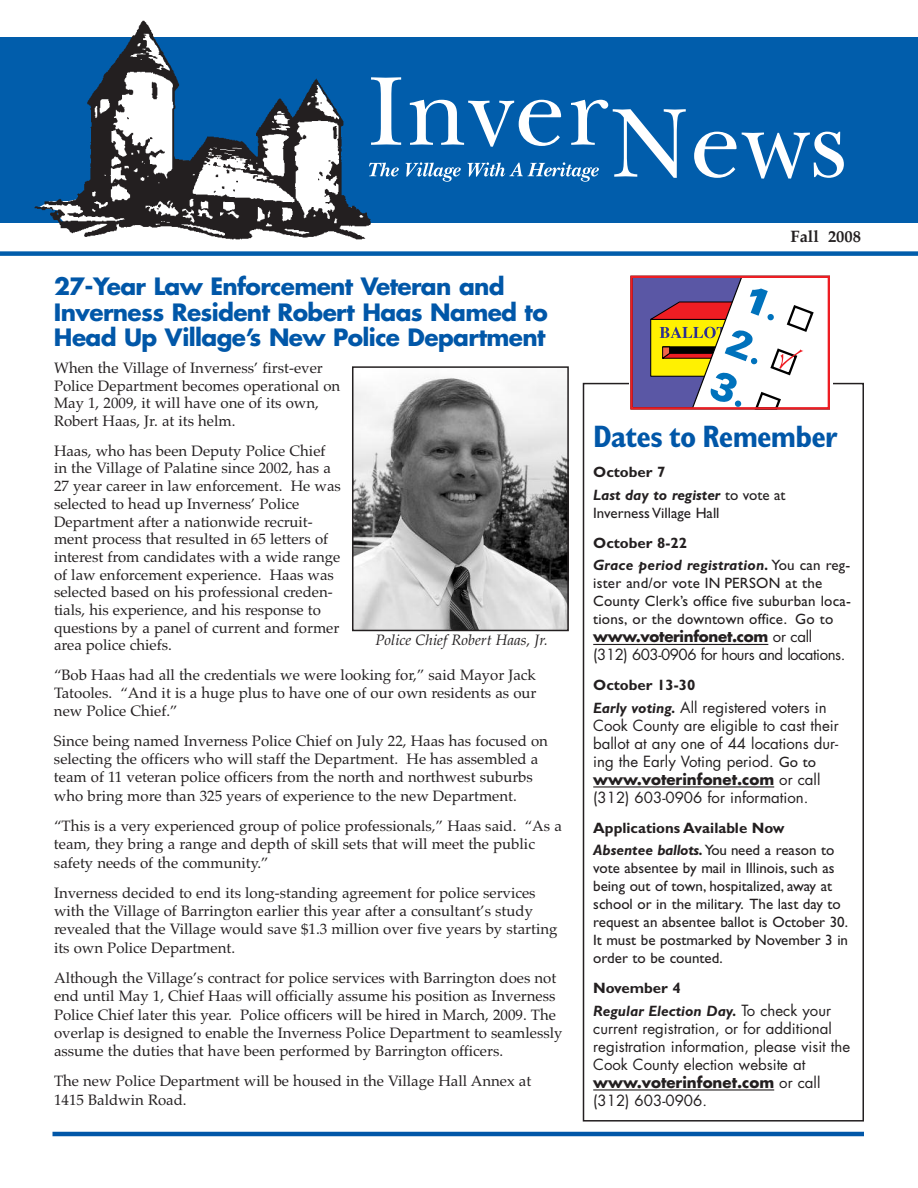
<style>
.page{position:relative;width:918px;height:1188px;background:#fff}
.page>*{position:absolute;margin:0;border:0;box-sizing:border-box;transform-origin:0 0}
.t1{font:700 condensed 31.2px "Gill Sans";letter-spacing:-.025em;color:#0157a8}
.t2{font:700 23.25px/25.5px "Futura";letter-spacing:-.03em;color:#0157a8}
.t3{font:700 16.5px "Palatino";color:#231f20}
.t4{font:15px/17.7px "Palatino";color:#231f20}
.t5{font:15px/18px "Futura";color:#231f20}
.t6{font:15px/18px "Gill Sans";color:#231f20}
.t7{font:italic 700 15px/22.5px "Gill Sans";color:#231f20}
.t8{font:700 15px/22.5px "Gill Sans";color:#231f20}
.t9{font:15px/18px "Futura";letter-spacing:-.03em;color:#231f20}
.t10{font:italic 15px "Palatino";color:#231f20}
.s1{font-style:normal}
.s2{font-weight:400;font-style:normal}
.s3{font-weight:700}
.s4{font-family:"Gill Sans";font-weight:700;font-style:italic}
.s5{font-family:"Gill Sans"}
.s6{font-style:italic}
.s7{font-weight:400}
.s8{font-family:"Futura";font-weight:400;font-style:normal}
</style>
<div class="page">
<div style="left:0;top:37px;width:918px;height:185px;background:#015dab"></div>
<div style="left:0;top:251px;width:918px;height:5px;background:#015dab"></div>
<svg style="left:694px;top:132px;width:150px;height:47px"></svg>
<svg style="left:384px;top:77px;width:302px;height:105px"></svg>
<img style="left:29px;top:20px;width:355px;height:220px">
<hr style="left:52px;top:1132px;width:812px;height:4px;background:#0157a8">
<div style="left:583px;top:383px;width:281px;height:739px;border:2px solid #231f20"></div>
<hr style="left:593px;top:644px;width:175px;height:1px;background:#231f20">
<hr style="left:593px;top:786px;width:181px;height:2px;background:#231f20">
<hr style="left:593px;top:1089px;width:181px;height:2px;background:#231f20">
<div style="left:629px;top:271px;width:203px;height:152px;background:#fff"></div>
<div style="left:632px;top:277px;width:197px;height:131px;background:#5a57a5"></div>
<svg style="left:648px;top:276px;width:182px;height:134px"></svg>
<img style="left:355px;top:377px;width:211px;height:251px">
<div style="left:352px;top:366px;width:217px;height:265px;border:2px solid #231f20"></div>
<h2 class="t2" style="left:54px;top:276px;width:495px">27-Year Law Enforcement Veteran and<br>Inverness Resident Robert Haas Named to<br>Head Up Village’s New Police Department</h2>
<p class="t4" style="left:54px;top:359px;width:288px">When the Village of Inverness’ first-ever Police Department becomes operational on May 1, 2009, it will have one of its own, Robert Haas, Jr. at its helm.</p>
<p class="t4" style="left:54px;top:442px;width:288px">Haas, who has been Deputy Police Chief in the Village of Palatine since 2002, has a 27 year career in law enforcement. He was selected to head up Inverness’ Police Department after a nationwide recruit&shy;ment process that resulted in 65 letters of interest from candidates with a wide range of law enforcement experience. Haas was selected based on his professional creden&shy;tials, his experience, and his response to questions by a panel of current and former area police chiefs.</p>
<p class="t4" style="left:54px;top:666px;width:484px;text-align:justify">“Bob Haas had all the credentials we were looking for,” said Mayor Jack Tatooles. “And it is a huge plus to have one of our own residents as our new Police Chief.”</p>
<p class="t4" style="left:54px;top:732px;width:496px;line-height:18.3px">Since being named Inverness Police Chief on July 22, Haas has focused on selecting the officers who will staff the Department. He has assembled a team of 11 veteran police officers from the north and northwest suburbs who bring more than 325 years of experience to the new Department.</p>
<p class="t4" style="left:54px;top:817px;width:509px;line-height:18.3px">“This is a very experienced group of police professionals,” Haas said. “As a team, they bring a range and depth of skill sets that will meet the public safety needs of the community.”</p>
<p class="t4" style="left:54px;top:884px;width:505px;line-height:18.3px">Inverness decided to end its long-standing agreement for police services with the Village of Barrington earlier this year after a consultant’s study revealed that the Village would save $1.3 million over five years by starting its own Police Department.</p>
<p class="t4" style="left:54px;top:969px;width:510px;line-height:18.3px">Although the Village’s contract for police services with Barrington does not end until May 1, Chief Haas will officially assume his position as Inverness Police Chief later this year. Police officers will be hired in March, 2009. The overlap is designed to enable the Inverness Police Department to seamlessly assume the duties that have been performed by Barrington officers.</p>
<p class="t4" style="left:54px;top:1072px;width:479px;line-height:18.3px">The new Police Department will be housed in the Village Hall Annex at<br>1415 Baldwin Road.</p>
<p class="t10" style="left:375px;top:631px;width:174px">Police Chief Robert Haas, Jr.</p>
<p class="t3" style="left:791px;top:227px;width:72px">Fall 2008</p>
<h1 class="t1" style="left:593px;top:418px;width:246px">Dates to Remember</h1>
<p class="t7" style="left:593px;top:462px;width:194px"><span class="s1">October 7<br></span>Last day to register <span class="s2">to vote at</span></p>
<p class="t6" style="left:593px;top:505px;width:128px">Inverness Village Hall</p>
<p class="t7" style="left:593px;top:533px;width:259px"><span class="s1">October 8-22<br></span>Grace period registration. <span class="s2">You can reg-</span></p>
<p class="t6" style="left:593px;top:576px;width:259px">ister and/or vote IN PERSON at the<br>County Clerk’s office five suburban loca&shy;tions, or the downtown office. Go to</p>
<p class="t9" style="left:593px;top:629px;width:254px"><span class="s3">www.voterinfonet.com</span> or call (312) 603-0906 for hours and locations.</p>
<p class="t8" style="left:593px;top:675px;width:104px">October 13-30</p>
<p class="t5" style="left:593px;top:699px;width:247px"><span class="s4">Early voting.</span> All registered voters in Cook County are eligible to cast their ballot at any one of 44 locations dur&shy;ing the Early Voting period. <span class="s5">Go to </span><span class="s3">www.voterinfonet.com</span> or call (312) 603-0906 for information.</p>
<p class="t8" style="left:593px;top:818px;width:243px">Applications Available Now<br><span class="s6">Absentee ballots.</span><span class="s7">You need a reason to</span></p>
<p class="t6" style="left:593px;top:861px;width:256px">vote absentee by mail in Illinois, such as being out of town, hospitalized, away at school or in the military. The last day to request an absentee ballot is October 30.<br>It must be postmarked by November 3 in order to be counted.</p>
<p class="t7" style="left:593px;top:978px;width:239px"><span class="s1">November 4<br></span>Regular Election Day. <span class="s8">To check your</span></p>
<p class="t5" style="left:593px;top:1020px;width:259px">current registration, or for additional registration information, please visit the Cook County election website at <span class="s3">www.voterinfonet.com</span> or call (312) 603-0906.</p>
</div>
